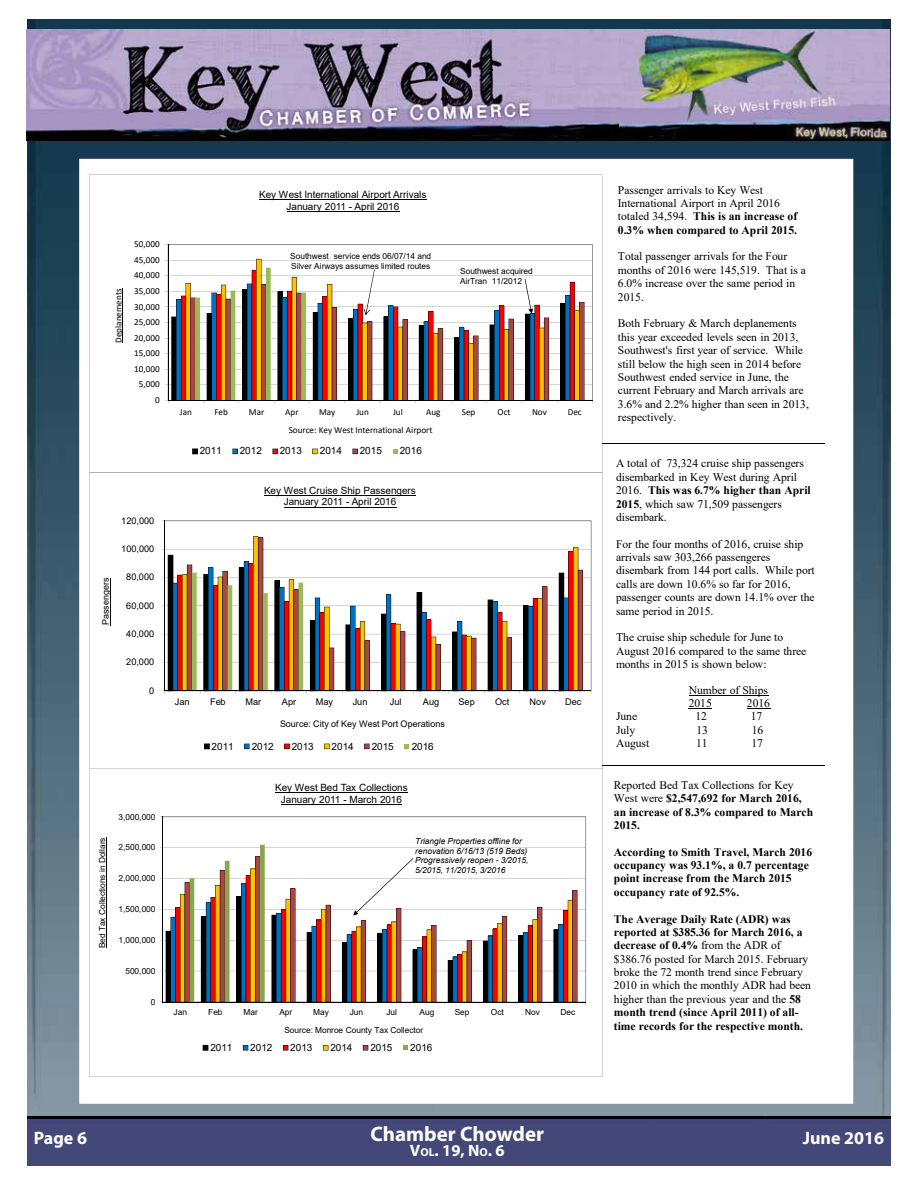
<style>
.page{position:relative;width:918px;height:1188px;background:#fff}
.page>*{position:absolute;margin:0;border:0;box-sizing:border-box;transform-origin:0 0}
.t1{font:700 21px "Myriad Pro";color:#fff}
.t2{font:700 18px "Myriad Pro";color:#fff}
.t3{font:700 16.5px "Myriad Pro";color:#fff}
.t4{font:11.55px/13.4px "Times New Roman";color:#000}
.t5{font:700 11.55px/13.4px "Times New Roman";color:#000}
.t6{font:9.9px/11.6px "Arial";letter-spacing:-.01em;color:#000;text-align:center}
.t7{font:9.15px "Calibri";color:#000}
.t8{font:9.15px "Arial";letter-spacing:.005em;color:#000}
.t9{font:9px "Arial";letter-spacing:-.005em;color:#000}
.t10{font:8.4px/9.6px "Arial";color:#000}
.t11{font:italic 8.4px/9.6px "Arial";color:#000}
.t12{font:700 7.5px "Arial";letter-spacing:-.005em;color:#000}
.s1{font-weight:700}
.s2{font-weight:400}
.s3{font-size:11.55px}
</style>
<div class="page">
<img style="left:27px;top:19px;width:864px;height:1146px">
<img style="left:27px;top:29px;width:864px;height:112px">
<div style="left:80px;top:160px;width:773px;height:943px;background:#fff"></div>
<hr style="left:601px;top:444px;width:223px;height:1px;background:#000">
<hr style="left:601px;top:765px;width:223px;height:1px;background:#000">
<svg style="left:89px;top:175px;width:513px;height:298px"></svg>
<svg style="left:522px;top:279px;width:27px;height:124px"></svg>
<svg style="left:89px;top:769px;width:513px;height:308px"></svg>
<svg style="left:160px;top:845px;width:277px;height:160px"></svg>
<hr style="left:689px;top:695px;width:79px;height:1px;background:#000">
<svg style="left:89px;top:473px;width:513px;height:296px"></svg>
<svg style="left:345px;top:269px;width:63px;height:134px"></svg>
<p class="t7" style="left:134px;top:238px;width:27px">50,000</p>
<p class="t7" style="left:134px;top:254px;width:27px">45,000</p>
<p class="t7" style="left:112px;top:343px;width:56px;rotate:-90deg">Deplanements</p>
<p class="t7" style="left:134px;top:269px;width:27px">40,000</p>
<p class="t7" style="left:134px;top:285px;width:27px">35,000</p>
<p class="t7" style="left:134px;top:300px;width:27px">30,000</p>
<p class="t7" style="left:134px;top:316px;width:27px">25,000</p>
<p class="t7" style="left:134px;top:331px;width:27px">20,000</p>
<p class="t7" style="left:134px;top:347px;width:27px">15,000</p>
<p class="t7" style="left:134px;top:363px;width:27px">10,000</p>
<p class="t7" style="left:139px;top:378px;width:22px">5,000</p>
<p class="t7" style="left:155px;top:394px;width:6px">0</p>
<p class="t8" style="left:121px;top:514px;width:35px">120,000</p>
<p class="t9" style="left:99px;top:625px;width:49px;rotate:-90deg">Passengers</p>
<p class="t8" style="left:121px;top:543px;width:35px">100,000</p>
<p class="t8" style="left:126px;top:571px;width:29px">80,000</p>
<p class="t8" style="left:126px;top:599px;width:29px">60,000</p>
<p class="t8" style="left:126px;top:627px;width:29px">40,000</p>
<p class="t8" style="left:126px;top:656px;width:29px">20,000</p>
<p class="t8" style="left:149px;top:684px;width:7px">0</p>
<p class="t10" style="left:97px;top:948px;width:112px;rotate:-90deg">Bed Tax Collections in Dollars</p>
<p class="t10" style="left:119px;top:812px;width:38px">3,000,000</p>
<p class="t10" style="left:119px;top:843px;width:38px">2,500,000</p>
<p class="t10" style="left:119px;top:873px;width:38px">2,000,000</p>
<p class="t10" style="left:119px;top:904px;width:38px">1,500,000</p>
<p class="t10" style="left:119px;top:935px;width:38px">1,000,000</p>
<p class="t10" style="left:125px;top:966px;width:32px">500,000</p>
<p class="t10" style="left:151px;top:997px;width:6px">0</p>
<p class="t6" style="left:259px;top:189px;width:169px">Key West International Airport Arrivals<br>January 2011 - April 2016</p>
<p class="t10" style="left:290px;top:251px;width:142px">Southwest service ends 06/07/14 and<br>Silver Airways assumes limited routes</p>
<p class="t10" style="left:460px;top:266px;width:74px">Southwest acquired<br>AirTran 11/2012</p>
<p class="t7" style="left:180px;top:405px;width:14px">Jan</p>
<p class="t7" style="left:214px;top:405px;width:15px">Feb</p>
<p class="t7" style="left:249px;top:405px;width:17px">Mar</p>
<p class="t7" style="left:285px;top:405px;width:15px">Apr</p>
<p class="t7" style="left:319px;top:405px;width:18px">May</p>
<p class="t7" style="left:356px;top:405px;width:14px">Jun</p>
<p class="t7" style="left:393px;top:405px;width:11px">Jul</p>
<p class="t7" style="left:426px;top:405px;width:16px">Aug</p>
<p class="t7" style="left:462px;top:405px;width:15px">Sep</p>
<p class="t7" style="left:498px;top:405px;width:15px">Oct</p>
<p class="t7" style="left:532px;top:405px;width:16px">Nov</p>
<p class="t7" style="left:568px;top:405px;width:16px">Dec</p>
<p class="t7" style="left:289px;top:423px;width:145px">Source: Key West International Airport</p>
<p class="t6" style="left:200px;top:445px;width:24px">2011</p>
<p class="t6" style="left:240px;top:445px;width:24px">2012</p>
<p class="t6" style="left:280px;top:445px;width:24px">2013</p>
<p class="t6" style="left:320px;top:445px;width:24px">2014</p>
<p class="t6" style="left:360px;top:445px;width:24px">2015</p>
<p class="t6" style="left:400px;top:445px;width:24px">2016</p>
<p class="t6" style="left:264px;top:485px;width:153px">Key West Cruise Ship Passengers<br>January 2011 - April 2016</p>
<p class="t8" style="left:175px;top:695px;width:16px">Jan</p>
<p class="t8" style="left:210px;top:695px;width:17px">Feb</p>
<p class="t8" style="left:246px;top:695px;width:17px">Mar</p>
<p class="t8" style="left:282px;top:695px;width:16px">Apr</p>
<p class="t8" style="left:316px;top:695px;width:19px">May</p>
<p class="t8" style="left:353px;top:695px;width:16px">Jun</p>
<p class="t8" style="left:390px;top:695px;width:13px">Jul</p>
<p class="t8" style="left:423px;top:695px;width:18px">Aug</p>
<p class="t8" style="left:459px;top:695px;width:18px">Sep</p>
<p class="t8" style="left:495px;top:695px;width:16px">Oct</p>
<p class="t8" style="left:530px;top:695px;width:18px">Nov</p>
<p class="t8" style="left:565px;top:695px;width:18px">Dec</p>
<p class="t9" style="left:280px;top:718px;width:166px">Source: City of Key West Port Operations</p>
<p class="t6" style="left:212px;top:740px;width:24px">2011</p>
<p class="t6" style="left:252px;top:740px;width:24px">2012</p>
<p class="t6" style="left:292px;top:740px;width:24px">2013</p>
<p class="t6" style="left:332px;top:740px;width:24px">2014</p>
<p class="t6" style="left:372px;top:740px;width:24px">2015</p>
<p class="t6" style="left:412px;top:740px;width:24px">2016</p>
<p class="t12" style="left:235px;top:746px;width:139px">Source: Key West International Airport</p>
<p class="t6" style="left:275px;top:782px;width:134px">Key West Bed Tax Collections<br>January 2011 - March 2016</p>
<p class="t11" style="left:415px;top:836px;width:115px">Triangle Properties offline for renovation 6/16/13 (519 Beds)<br>Progressively reopen - 3/2015,<br>5/2015, 11/2015, 3/2016</p>
<p class="t10" style="left:174px;top:1007px;width:15px">Jan</p>
<p class="t10" style="left:208px;top:1007px;width:16px">Feb</p>
<p class="t10" style="left:243px;top:1007px;width:16px">Mar</p>
<p class="t10" style="left:280px;top:1007px;width:14px">Apr</p>
<p class="t10" style="left:313px;top:1007px;width:17px">May</p>
<p class="t10" style="left:350px;top:1007px;width:15px">Jun</p>
<p class="t10" style="left:386px;top:1007px;width:12px">Jul</p>
<p class="t10" style="left:420px;top:1007px;width:16px">Aug</p>
<p class="t10" style="left:455px;top:1007px;width:16px">Sep</p>
<p class="t10" style="left:491px;top:1007px;width:14px">Oct</p>
<p class="t10" style="left:525px;top:1007px;width:16px">Nov</p>
<p class="t10" style="left:561px;top:1007px;width:16px">Dec</p>
<p class="t10" style="left:284px;top:1026px;width:140px">Source: Monroe County Tax Collector</p>
<p class="t6" style="left:210px;top:1042px;width:24px">2011</p>
<p class="t6" style="left:250px;top:1042px;width:24px">2012</p>
<p class="t6" style="left:290px;top:1042px;width:24px">2013</p>
<p class="t6" style="left:330px;top:1042px;width:24px">2014</p>
<p class="t6" style="left:370px;top:1042px;width:24px">2015</p>
<p class="t6" style="left:410px;top:1042px;width:24px">2016</p>
<p class="t4" style="left:618px;top:183px;width:181px">Passenger arrivals to Key West International Airport in April 2016 totaled 34,594. <span class="s1">This is an increase of 0.3% when compared to April 2015.</span></p>
<p class="t4" style="left:618px;top:250px;width:190px">Total passenger arrivals for the Four months of 2016 were 145,519. That is a<br>6.0% increase over the same period in<br>2015.</p>
<p class="t4" style="left:618px;top:317px;width:193px">Both February &amp; March deplanements this year exceeded levels seen in 2013, Southwest's first year of service. While still below the high seen in 2014 before Southwest ended service in June, the current February and March arrivals are 3.6% and 2.2% higher than seen in 2013, respectively.</p>
<p class="t4" style="left:616px;top:457px;width:196px">A total of 73,324 cruise ship passengers disembarked in Key West during April<br>2016. <span class="s1">This was 6.7% higher than April<br>2015</span>, which saw 71,509 passengers disembark.</p>
<p class="t4" style="left:616px;top:537px;width:200px">For the four months of 2016, cruise ship arrivals saw 303,266 passengeres disembark from 144 port calls. While port calls are down 10.6% so far for 2016, passenger counts are down 14.1% over the same period in 2015.</p>
<p class="t4" style="left:616px;top:630px;width:192px">The cruise ship schedule for June to<br>August 2016 compared to the same three months in 2015 is shown below:</p>
<p class="t4" style="left:689px;top:683px;width:81px">Number of Ships<br>2015</p>
<p class="t4" style="left:747px;top:696px;width:25px">2016</p>
<p class="t4" style="left:616px;top:710px;width:23px">June</p>
<p class="t4" style="left:695px;top:710px;width:13px">12</p>
<p class="t4" style="left:751px;top:710px;width:13px">17</p>
<p class="t4" style="left:616px;top:723px;width:21px">July</p>
<p class="t4" style="left:696px;top:723px;width:13px">13</p>
<p class="t4" style="left:752px;top:723px;width:13px">16</p>
<p class="t4" style="left:616px;top:736px;width:35px">August</p>
<p class="t4" style="left:696px;top:736px;width:13px">11</p>
<p class="t4" style="left:751px;top:736px;width:13px">17</p>
<p class="t5" style="left:614px;top:778px;width:201px"><span class="s2">Reported Bed Tax Collections for Key<br>West were</span> $2,547,692 for March 2016, an increase of 8.3% compared to March<br>2015.</p>
<p class="t5" style="left:614px;top:845px;width:200px">According to Smith Travel, March 2016 occupancy was 93.1%, a 0.7 percentage point increase from the March 2015 occupancy rate of 92.5%.</p>
<p class="t4" style="left:614px;top:912px;width:199px"><span class="s1">The Average Daily Rate (ADR) was reported at $385.36 for March 2016, a decrease of 0.4%</span> from the ADR of $386.76 posted for March 2015. February broke the 72 month trend since February 2010 in which the monthly ADR had been higher than the previous year and the <span class="s1">58 month trend (since April 2011) of all&shy;time records for the respective month.</span></p>
<p class="t2" style="left:34px;top:1126px;width:55px">Page 6</p>
<h1 class="t1" style="left:370px;top:1120px;width:175px">Chamber Chowder</h1>
<h2 class="t2" style="left:803px;top:1126px;width:83px">June 2016</h2>
<h3 class="t3" style="left:410px;top:1140px;width:96px">V<span class="s3">ol</span>. 19, N<span class="s3">o</span>. 6</h3>
</div>
